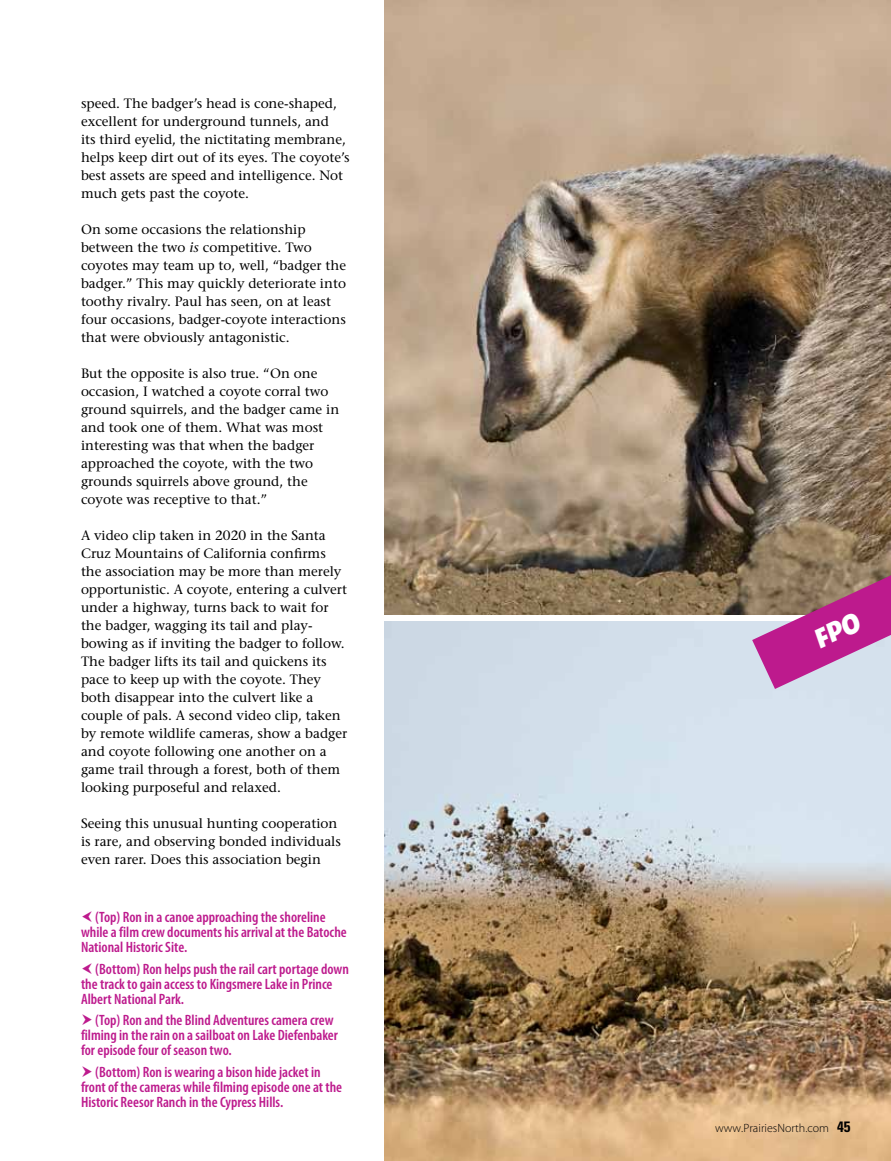
<style>
.page{position:relative;width:891px;height:1161px;background:#fff}
.page>*{position:absolute;margin:0;border:0;box-sizing:border-box;transform-origin:0 0}
.t1{font:600 condensed 15px/15px "Myriad Pro";color:#bd1a8d}
.t2{font:500 13.5px/18px "Stone Serif Std";color:#000}
.t3{font:300 12px "Myriad Pro";letter-spacing:.005em;color:#000}
.s1{font-style:italic}
.s2{font-family:"Univers LT Std";font-weight:700;font-stretch:condensed;font-size:15px}
</style>
<div class="page">
<img style="left:385px;top:0;width:506px;height:614px">
<img style="left:385px;top:621px;width:506px;height:540px">
<svg style="left:752px;top:575px;width:139px;height:114px"></svg>
<p class="t2" style="left:81px;top:94px;width:270px">speed. The badger’s head is cone-shaped, excellent for underground tunnels, and<br>its third eyelid, the nictitating membrane, helps keep dirt out of its eyes. The coyote’s best assets are speed and intelligence. Not much gets past the coyote.</p>
<p class="t2" style="left:81px;top:220px;width:267px">On some occasions the relationship between the two <span class="s1">is</span> competitive. Two coyotes may team up to, well, “badger the badger.” This may quickly deteriorate into toothy rivalry. Paul has seen, on at least four occasions, badger-coyote interactions that were obviously antagonistic.</p>
<p class="t2" style="left:81px;top:364px;width:260px">But the opposite is also true. “On one occasion, I watched a coyote corral two ground squirrels, and the badger came in and took one of them. What was most interesting was that when the badger approached the coyote, with the two grounds squirrels above ground, the coyote was receptive to that.”</p>
<p class="t2" style="left:81px;top:526px;width:268px">A video clip taken in 2020 in the Santa Cruz Mountains of California confirms the association may be more than merely opportunistic. A coyote, entering a culvert under a highway, turns back to wait for the badger, wagging its tail and play&shy;bowing as if inviting the badger to follow.<br>The badger lifts its tail and quickens its pace to keep up with the coyote. They both disappear into the culvert like a couple of pals. A second video clip, taken by remote wildlife cameras, show a badger and coyote following one another on a game trail through a forest, both of them looking purposeful and relaxed.</p>
<p class="t2" style="left:81px;top:814px;width:261px">Seeing this unusual hunting cooperation is rare, and observing bonded individuals even rarer. Does this association begin</p>
<p class="t1" style="left:81px;top:910px;width:267px;text-indent:14px">(Top) Ron in a canoe approaching the shoreline while a film crew documents his arrival at the Batoche<br>National Historic Site.</p>
<p class="t1" style="left:81px;top:961px;width:269px;text-indent:14px">(Bottom) Ron helps push the rail cart portage down the track to gain access to Kingsmere Lake in Prince<br>Albert National Park.</p>
<p class="t1" style="left:81px;top:1013px;width:258px;text-indent:14px">(Top) Ron and the Blind Adventures camera crew filming in the rain on a sailboat on Lake Diefenbaker for episode four of season two.</p>
<p class="t1" style="left:81px;top:1065px;width:263px;text-indent:14px">(Bottom) Ron is wearing a bison hide jacket in front of the cameras while filming episode one at the<br>Historic Reesor Ranch in the Cypress Hills.</p>
<p class="t3" style="left:715px;top:1121px;width:137px">www.PrairiesNorth.com <span class="s2">45</span></p>
</div>
